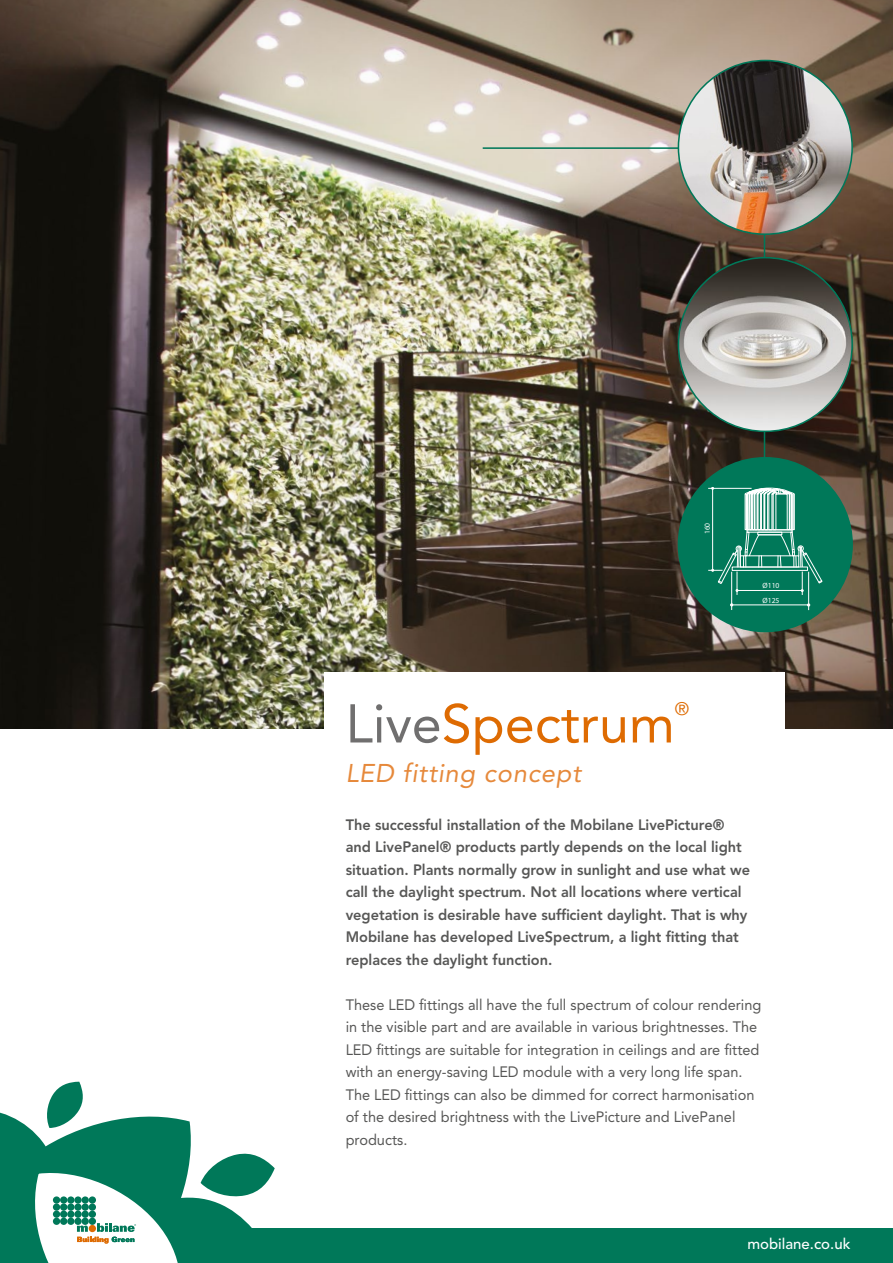
<style>
.page{position:relative;width:893px;height:1263px;background:#fff}
.page>*{position:absolute;margin:0;border:0;box-sizing:border-box;transform-origin:0 0}
.t1{font:54px "Avenir LT Std";color:#de6b02}
.t2{font:italic 25.5px "Avenir LT Std";letter-spacing:.03em;color:#e6893b}
.t3{font:18px "Avenir LT Std";color:#de6b02}
.t4{font:800 15px/22.5px "Avenir LT Std";color:#575756}
.t5{font:15px/22.5px "Avenir LT Std";color:#575756}
.t6{font:500 15px "Avenir LT Std";color:#fff}
.t7{font:7.65px/14.9px "Calibri";color:#fff}
.s1{color:#706f6f}
</style>
<div class="page">
<div style="left:0;top:1229px;width:893px;height:34px;background:#007859"></div>
<svg style="left:0;top:1082px;width:275px;height:181px"></svg>
<img style="left:0;top:0;width:893px;height:728px">
<img style="left:481px;top:147px;width:285px;height:358px">
<img style="left:678px;top:60px;width:174px;height:174px;border-radius:87px">
<img style="left:678px;top:258px;width:174px;height:173px;border-radius:87px">
<div style="left:678px;top:458px;width:174px;height:173px;background:#007859;border-radius:50%"></div>
<hr style="left:732px;top:605px;width:77px;height:1px;background:#fff">
<hr style="left:808px;top:572px;width:1px;height:38px;background:#fff">
<hr style="left:731px;top:572px;width:1px;height:38px;background:#fff">
<svg style="left:708px;top:487px;width:115px;height:108px"></svg>
<div style="left:324px;top:672px;width:461px;height:524px;background:#fff"></div>
<p class="t7" style="left:700px;top:534px;width:13px;rotate:-90deg">160</p>
<p class="t7" style="left:762px;top:578px;width:18px">Ø110<br>Ø125</p>
<h1 class="t1" style="left:346px;top:692px;width:331px"><span class="s1">Live</span>Spectrum</h1>
<p class="t3" style="left:675px;top:699px;width:16px">®</p>
<h2 class="t2" style="left:346px;top:758px;width:237px">LED fitting concept</h2>
<p class="t4" style="left:346px;top:813px;width:406px">The successful installation of the Mobilane LivePicture® and LivePanel® products partly depends on the local light situation. Plants normally grow in sunlight and use what we call the daylight spectrum. Not all locations where vertical vegetation is desirable have sufficient daylight. That is why Mobilane has developed LiveSpectrum, a light fitting that replaces the daylight function.</p>
<p class="t5" style="left:346px;top:993px;width:417px">These LED fittings all have the full spectrum of colour rendering in the visible part and are available in various brightnesses. The LED fittings are suitable for integration in ceilings and are fitted with an energy-saving LED module with a very long life span.<br>The LED fittings can also be dimmed for correct harmonisation of the desired brightness with the LivePicture and LivePanel products.</p>
<p class="t6" style="left:747px;top:1235px;width:105px">mobilane.co.uk</p>
</div>
